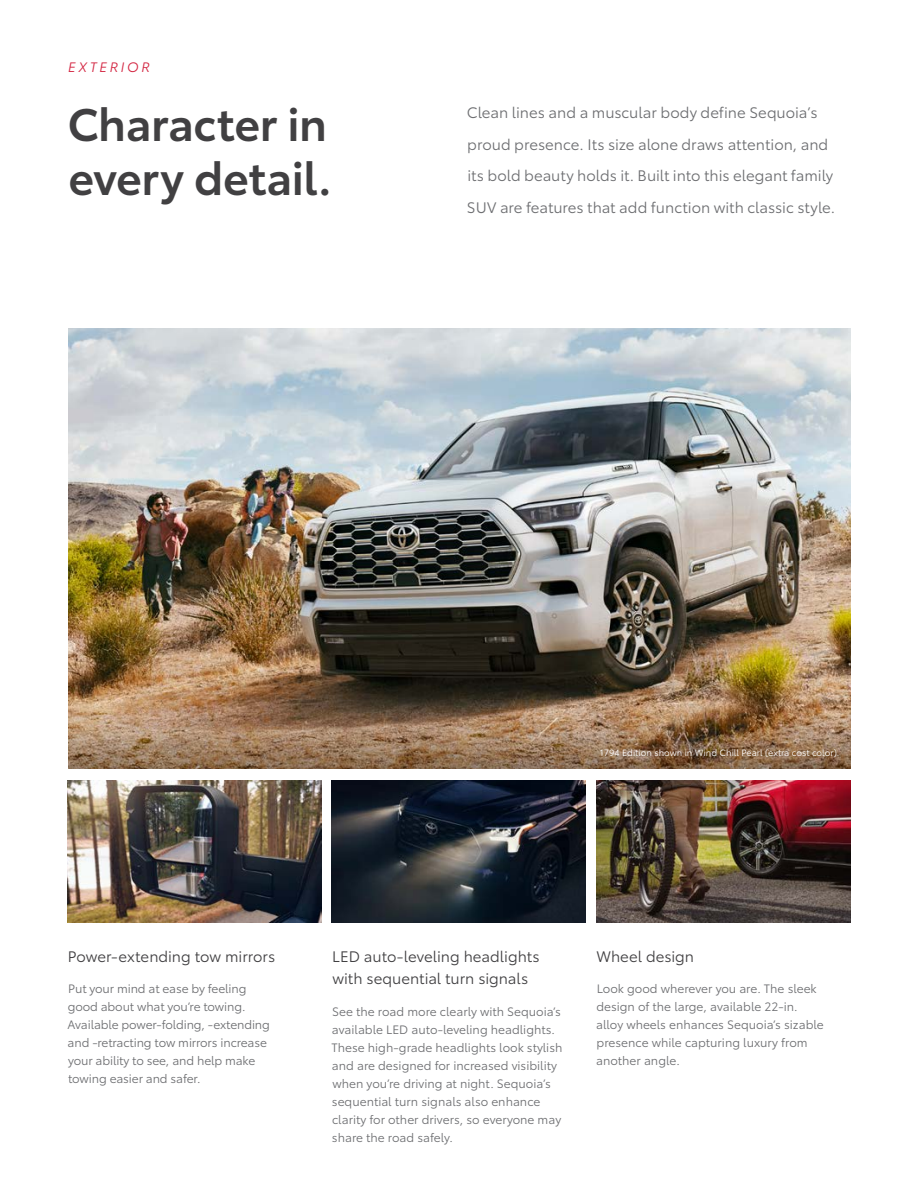
<style>
.page{position:relative;width:918px;height:1188px;background:#fff}
.page>*{position:absolute;margin:0;border:0;box-sizing:border-box;transform-origin:0 0}
.t1{font:600 45px/54px "Toyota Type";letter-spacing:-.01em;color:#414042}
.t2{font:15px/31.5px "Toyota Type";color:#6d6e71}
.t3{font:15px/22.5px "Toyota Type";color:#414042}
.t4{font:italic 13.5px "Toyota Type";letter-spacing:.2em;color:#d32642}
.t5{font:12px/18px "Toyota Type";color:#6d6e71}
.t6{font:9px "Toyota Type";color:#fff}
</style>
<div class="page">
<img style="left:68px;top:328px;width:783px;height:377px">
<img style="left:68px;top:780px;width:253px;height:143px">
<img style="left:332px;top:780px;width:253px;height:143px">
<img style="left:596px;top:780px;width:255px;height:143px">
<svg style="left:68px;top:705px;width:783px;height:63px;background:#987759"></svg>
<p class="t4" style="left:68px;top:57px;width:83px">EXTERIOR</p>
<h1 class="t1" style="left:68px;top:94px;width:265px">Character in every detail.</h1>
<p class="t2" style="left:467px;top:96px;width:370px">Clean lines and a muscular body define Sequoia’s proud presence. Its size alone draws attention, and its bold beauty holds it. Built into this elegant family SUV are features that add function with classic style.</p>
<p class="t6" style="left:600px;top:747px;width:241px">1794 Edition shown in Wind Chill Pearl (extra cost color).</p>
<p class="t3" style="left:68px;top:944px;width:209px">Power-extending tow mirrors</p>
<p class="t5" style="left:67px;top:979px;width:204px">Put your mind at ease by feeling good about what you’re towing.<br>Available power-folding, -extending and -retracting tow mirrors increase your ability to see, and help make towing easier and safer.</p>
<p class="t3" style="left:332px;top:944px;width:209px">LED auto-leveling headlights with sequential turn signals</p>
<p class="t5" style="left:331px;top:1001px;width:233px">See the road more clearly with Sequoia’s available LED auto-leveling headlights.<br>These high-grade headlights look stylish and are designed for increased visibility when you’re driving at night. Sequoia’s sequential turn signals also enhance clarity for other drivers, so everyone may share the road safely.</p>
<p class="t3" style="left:596px;top:944px;width:99px">Wheel design</p>
<p class="t5" style="left:596px;top:979px;width:229px">Look good wherever you are. The sleek design of the large, available 22-in. alloy wheels enhances Sequoia’s sizable presence while capturing luxury from another angle.</p>
</div>
